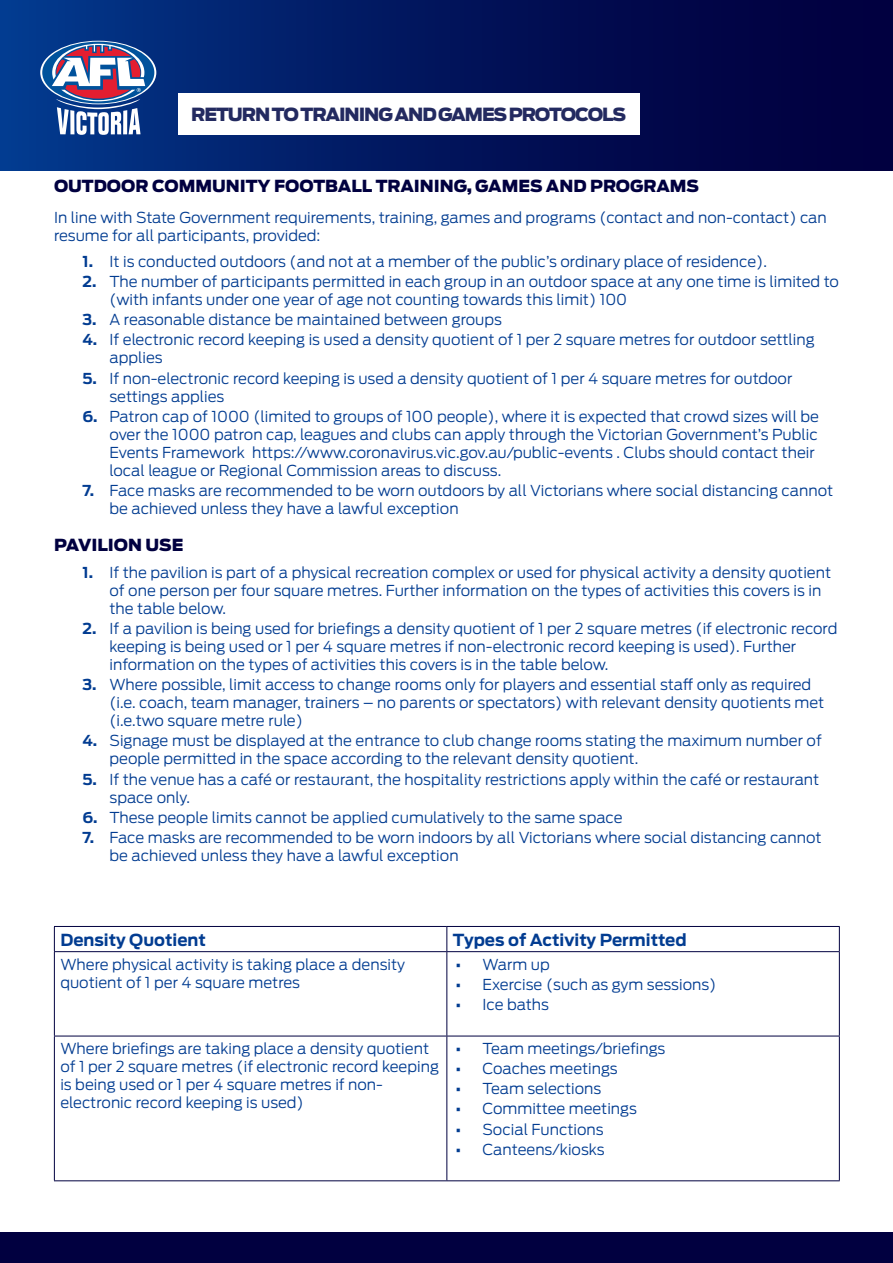
<style>
.page{position:relative;width:893px;height:1263px;background:#fff}
.page>*{position:absolute;margin:0;border:0;box-sizing:border-box;transform-origin:0 0}
.t1{font:900 18px "Antenna";letter-spacing:-.06em;color:#232a60}
.t2{font:900 16.5px "Antenna";color:#010040}
.t3{font:700 16.5px "Antenna";color:#023c91}
.t4{font:300 15px/18px "Antenna";color:#023c91}
.s1{font-weight:700}
</style>
<div class="page">
<div style="left:0;top:0;width:893px;height:170px;background:linear-gradient(to right,#023689,#010036)"></div>
<div style="left:178px;top:94px;width:462px;height:41px;background:#fff"></div>
<svg style="left:40px;top:41px;width:116px;height:63px"></svg>
<div style="left:42px;top:42px;width:112px;height:61px;background:#00529c;border-radius:50%"></div>
<svg style="left:52px;top:44px;width:93px;height:91px"></svg>
<div style="left:0;top:1232px;width:893px;height:31px;background:#010040"></div>
<hr style="left:54px;top:926px;width:393px;height:1px;background:#010040">
<svg style="left:54px;top:927px;width:1px;height:24px"></svg>
<hr style="left:447px;top:926px;width:393px;height:1px;background:#010040">
<svg style="left:446px;top:927px;width:1px;height:24px"></svg>
<svg style="left:839px;top:927px;width:1px;height:24px"></svg>
<hr style="left:54px;top:951px;width:393px;height:1px;background:#010040">
<hr style="left:54px;top:952px;width:1px;height:84px;background:#010040">
<hr style="left:447px;top:951px;width:393px;height:1px;background:#010040">
<hr style="left:446px;top:952px;width:1px;height:84px;background:#010040">
<hr style="left:839px;top:952px;width:1px;height:84px;background:#010040">
<hr style="left:54px;top:1036px;width:393px;height:1px;background:#010040">
<hr style="left:54px;top:1036px;width:1px;height:144px;background:#010040">
<hr style="left:447px;top:1036px;width:393px;height:1px;background:#010040">
<hr style="left:446px;top:1036px;width:1px;height:144px;background:#010040">
<hr style="left:839px;top:1036px;width:1px;height:144px;background:#010040">
<hr style="left:54px;top:1180px;width:393px;height:1px;background:#010040">
<hr style="left:447px;top:1180px;width:393px;height:1px;background:#010040">
<p class="t1" style="left:191px;top:102px;width:437px">RETURN TO TRAINING AND GAMES PROTOCOLS</p>
<p class="t2" style="left:54px;top:174px;width:647px">OUTDOOR COMMUNITY FOOTBALL TRAINING, GAMES AND PROGRAMS</p>
<p class="t4" style="left:54px;top:208px;width:774px">In line with State Government requirements, training, games and programs (contact and non-contact) can resume for all participants, provided:</p>
<p class="t4" style="left:82px;top:252px;width:686px"><span class="s1">1.</span> It is conducted outdoors (and not at a member of the public’s ordinary place of residence).</p>
<p class="t4" style="left:110px;top:272px;width:731px;text-indent:-27px"><span class="s1">2.</span> The number of participants permitted in each group in an outdoor space at any one time is limited to (with infants under one year of age not counting towards this limit) 100</p>
<p class="t4" style="left:82px;top:310px;width:421px"><span class="s1">3.</span> A reasonable distance be maintained between groups</p>
<p class="t4" style="left:110px;top:331px;width:707px;text-indent:-27px"><span class="s1">4.</span> If electronic record keeping is used a density quotient of 1 per 2 square metres for outdoor settling applies</p>
<p class="t4" style="left:110px;top:369px;width:684px;text-indent:-27px"><span class="s1">5.</span> If non-electronic record keeping is used a density quotient of 1 per 4 square metres for outdoor settings applies</p>
<p class="t4" style="left:110px;top:407px;width:711px;text-indent:-27px"><span class="s1">6.</span> Patron cap of 1000 (limited to groups of 100 people), where it is expected that crowd sizes will be over the 1000 patron cap, leagues and clubs can apply through the Victorian Government’s Public Events Framework https://www.coronavirus.vic.gov.au/public-events . Clubs should contact their local league or Regional Commission areas to discuss.</p>
<p class="t4" style="left:110px;top:481px;width:725px;text-indent:-27px"><span class="s1">7.</span> Face masks are recommended to be worn outdoors by all Victorians where social distancing cannot be achieved unless they have a lawful exception</p>
<p class="t2" style="left:54px;top:533px;width:131px">PAVILION USE</p>
<p class="t4" style="left:110px;top:563px;width:723px;text-indent:-27px"><span class="s1">1.</span> If the pavilion is part of a physical recreation complex or used for physical activity a density quotient of one person per four square metres. Further information on the types of activities this covers is in the table below.</p>
<p class="t4" style="left:110px;top:619px;width:729px;text-indent:-27px"><span class="s1">2.</span> If a pavilion is being used for briefings a density quotient of 1 per 2 square metres (if electronic record keeping is being used or 1 per 4 square metres if non-electronic record keeping is used). Further information on the types of activities this covers is in the table below.</p>
<p class="t4" style="left:110px;top:675px;width:716px;text-indent:-27px"><span class="s1">3.</span> Where possible, limit access to change rooms only for players and essential staff only as required (i.e. coach, team manager, trainers – no parents or spectators) with relevant density quotients met (i.e.two square metre rule)</p>
<p class="t4" style="left:110px;top:731px;width:714px;text-indent:-27px"><span class="s1">4.</span> Signage must be displayed at the entrance to club change rooms stating the maximum number of people permitted in the space according to the relevant density quotient.</p>
<p class="t4" style="left:110px;top:770px;width:711px;text-indent:-27px"><span class="s1">5.</span> If the venue has a café or restaurant, the hospitality restrictions apply within the café or restaurant space only.</p>
<p class="t4" style="left:82px;top:808px;width:542px"><span class="s1">6.</span> These people limits cannot be applied cumulatively to the same space</p>
<p class="t4" style="left:110px;top:828px;width:714px;text-indent:-27px"><span class="s1">7.</span> Face masks are recommended to be worn indoors by all Victorians where social distancing cannot be achieved unless they have a lawful exception</p>
<p class="t3" style="left:60px;top:928px;width:147px">Density Quotient</p>
<p class="t3" style="left:453px;top:928px;width:235px">Types of Activity Permitted</p>
<p class="t4" style="left:60px;top:955px;width:346px">Where physical activity is taking place a density quotient of 1 per 4 square metres</p>
<p class="t4" style="left:456px;top:955px;width:96px"><span class="s1">•</span> Warm up</p>
<p class="t4" style="left:456px;top:975px;width:262px"><span class="s1">•</span> Exercise (such as gym sessions)</p>
<p class="t4" style="left:456px;top:995px;width:95px"><span class="s1">•</span> Ice baths</p>
<p class="t4" style="left:60px;top:1039px;width:380px">Where briefings are taking place a density quotient of 1 per 2 square metres (if electronic record keeping is being used or 1 per 4 square metres if non&shy;electronic record keeping is used)</p>
<p class="t4" style="left:456px;top:1039px;width:211px"><span class="s1">•</span> Team meetings/briefings</p>
<p class="t4" style="left:456px;top:1059px;width:164px"><span class="s1">•</span> Coaches meetings</p>
<p class="t4" style="left:456px;top:1079px;width:147px"><span class="s1">•</span> Team selections</p>
<p class="t4" style="left:456px;top:1099px;width:183px"><span class="s1">•</span> Committee meetings</p>
<p class="t4" style="left:456px;top:1120px;width:150px"><span class="s1">•</span> Social Functions</p>
<p class="t4" style="left:456px;top:1140px;width:150px"><span class="s1">•</span> Canteens/kiosks</p>
</div>
